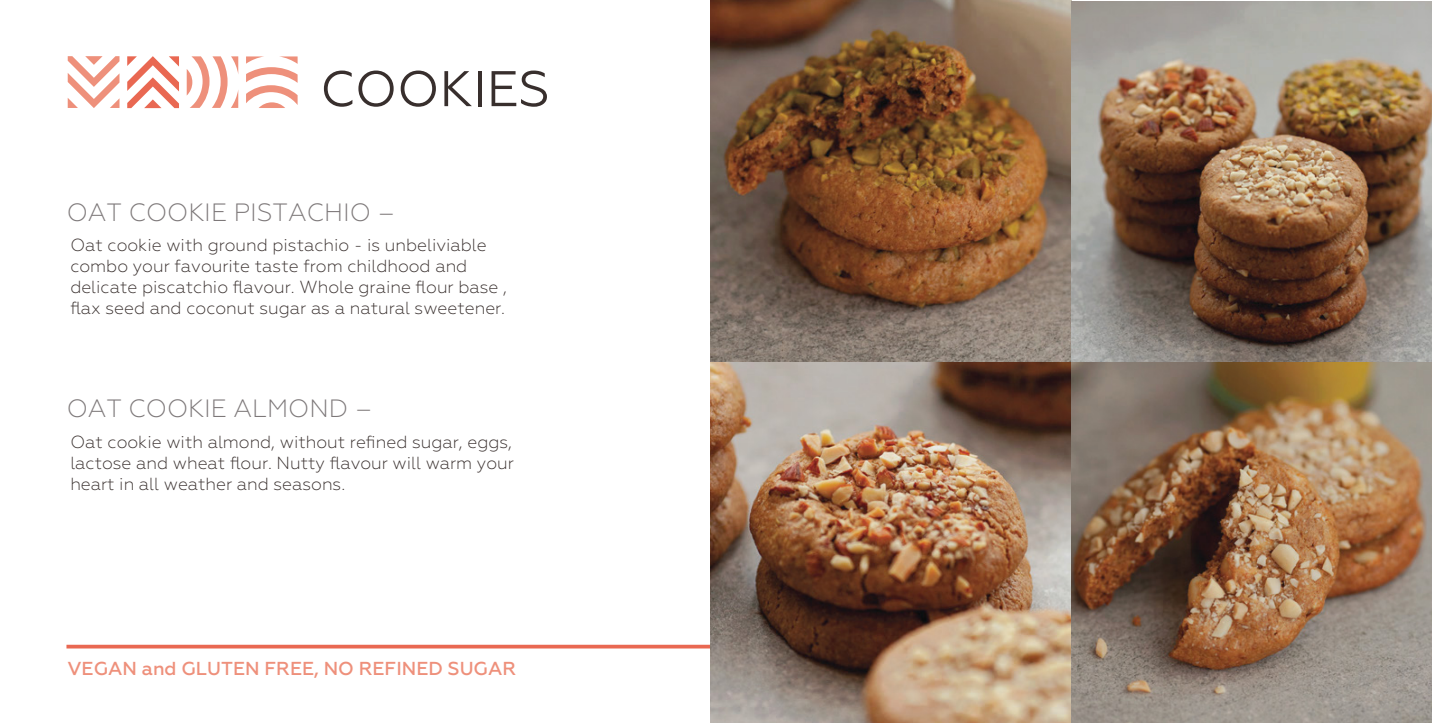
<style>
.page{position:relative;width:1432px;height:723px;background:#fff}
.page>*{position:absolute;margin:0;border:0;box-sizing:border-box;transform-origin:0 0}
.t1{font:50px "Geometria";color:#382f2d}
.t2{font:300 25px "Geometria";color:#7d7879}
.t3{font:500 18.75px "Geometria";color:#ee907b}
.t4{font:300 17.5px/21px "Geometria";color:#382f2d}
</style>
<div class="page">
<svg style="left:66px;top:644px;width:644px;height:4px;background:#ed8472"></svg>
<img style="left:710px;top:0;width:361px;height:722px">
<img style="left:1071px;top:2px;width:360px;height:720px">
<svg style="left:127px;top:56px;width:52px;height:52px"></svg>
<svg style="left:68px;top:56px;width:51px;height:52px"></svg>
<svg style="left:187px;top:56px;width:51px;height:52px"></svg>
<svg style="left:246px;top:56px;width:51px;height:52px"></svg>
<h1 class="t1" style="left:320px;top:60px;width:231px">COOKIES</h1>
<h2 class="t2" style="left:67px;top:198px;width:330px">OAT COOKIE PISTACHIO –</h2>
<p class="t4" style="left:70px;top:234px;width:438px">Oat cookie with ground pistachio - is unbeliviable combo your favourite taste from childhood and delicate piscatchio flavour. Whole graine flour base , flax seed and coconut sugar as a natural sweetener.</p>
<h2 class="t2" style="left:67px;top:394px;width:307px">OAT COOKIE ALMOND –</h2>
<p class="t4" style="left:70px;top:431px;width:445px;text-align:justify">Oat cookie with almond, without refined sugar, eggs, lactose and wheat flour. Nutty flavour will warm your heart in all weather and seasons.</p>
<p class="t3" style="left:67px;top:657px;width:450px">VEGAN and GLUTEN FREE, NO REFINED SUGAR</p>
</div>
